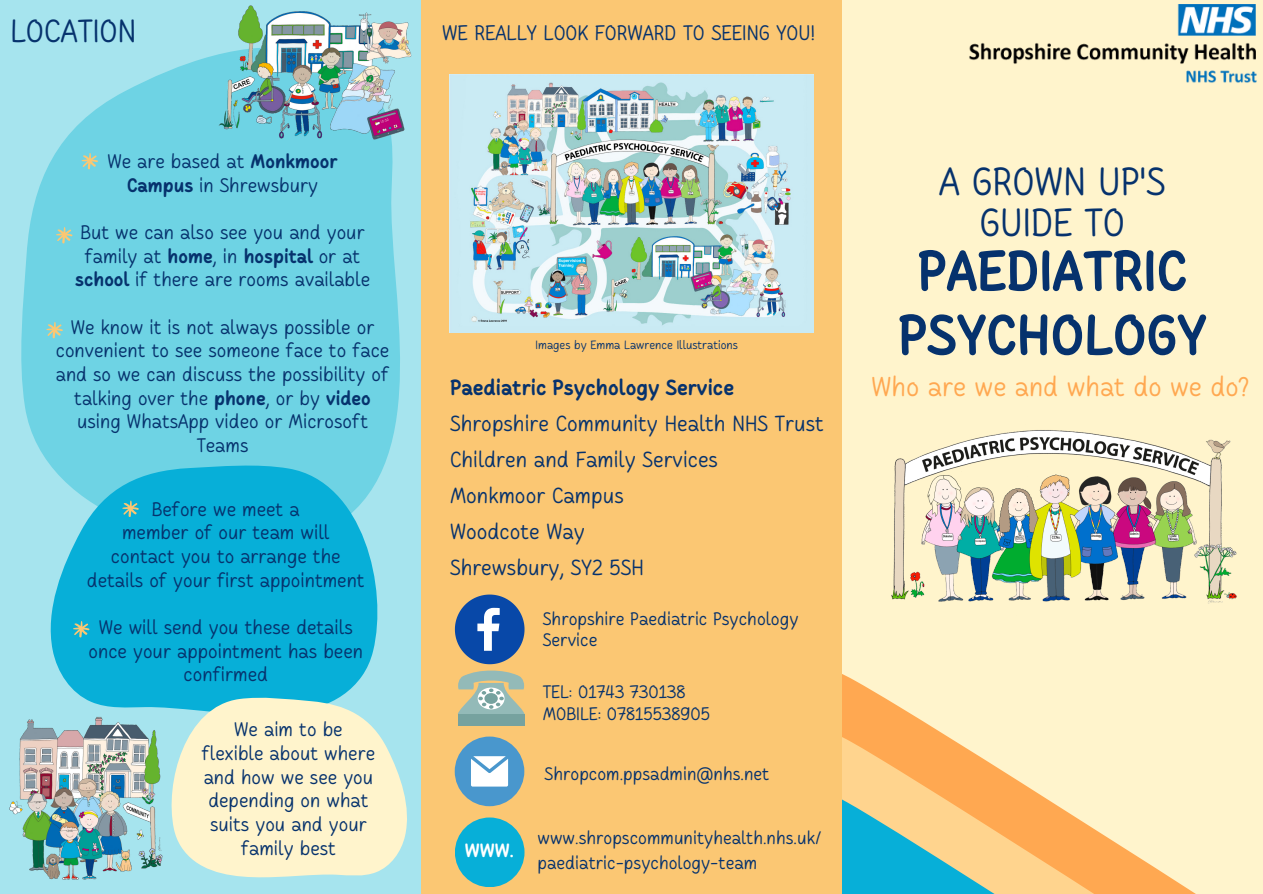
<style>
.page{position:relative;width:1263px;height:894px;background:#fff}
.page>*{position:absolute;margin:0;border:0;box-sizing:border-box;transform-origin:0 0}
.t1{font:700 56.7px/64.2px "Cakerolli";color:#06326d;text-align:center}
.t2{font:39px "Cakerolli";color:#06326d}
.t3{font:31.8px "Cakerolli";color:#06326d}
.t4{font:27px "Cakerolli";color:#ffa851}
.t5{font:21.75px "Cakerolli";color:#06326d}
.t6{font:700 21.75px "Cakerolli";color:#06326d}
.t7{font:21px "Cakerolli";color:#06326d}
.t8{font:19.5px/23.7px "Cakerolli";color:#06326d;text-align:center}
.t9{font:700 19.05px "Cakerolli";color:#fff}
.t10{font:18px/21.3px "Cakerolli";color:#06326d}
.t11{font:12px "Cakerolli";color:#06326d}
.s1{font-weight:700}
</style>
<div class="page">
<div style="left:842px;top:0;width:421px;height:893px;background:#fff4cc"></div>
<svg style="left:842px;top:674px;width:352px;height:219px"></svg>
<svg style="left:842px;top:732px;width:258px;height:161px"></svg>
<div style="left:421px;top:0;width:421px;height:893px;background:#fbc773"></div>
<img style="left:969px;top:4px;width:288px;height:79px">
<img style="left:892px;top:430px;width:345px;height:174px">
<svg style="left:455px;top:736px;width:69px;height:70px"></svg>
<div style="left:455px;top:817px;width:69px;height:69px;background:#07afd8;border-radius:50%"></div>
<img style="left:524px;top:75px;width:290px;height:257px">
<svg style="left:0;top:0;width:524px;height:610px;fill:#6ed3e4"></svg>
<svg style="left:16px;top:421px;width:403px;height:294px;fill:#07afd8"></svg>
<svg style="left:139px;top:663px;width:282px;height:230px;fill:#fff4cc"></svg>
<img style="left:218px;top:4px;width:194px;height:136px">
<img style="left:6px;top:715px;width:160px;height:164px">
<svg style="left:81px;top:153px;width:17px;height:16px"></svg>
<svg style="left:56px;top:227px;width:17px;height:17px"></svg>
<svg style="left:46px;top:321px;width:17px;height:17px"></svg>
<svg style="left:122px;top:500px;width:17px;height:17px"></svg>
<svg style="left:73px;top:620px;width:17px;height:17px"></svg>
<div style="left:458px;top:713px;width:66px;height:12px;background:#76a29f"></div>
<svg style="left:455px;top:594px;width:69px;height:119px"></svg>
<p class="t3" style="left:10px;top:18px;width:127px">LOCATION</p>
<p class="t8" style="left:107px;top:151px;width:232px">We are based at <span class="s1">Monkmoor</span></p>
<p class="t8" style="left:127px;top:175px;width:192px"><span class="s1">Campus</span> in Shrewsbury</p>
<p class="t8" style="left:75px;top:222px;width:297px">But we can also see you and your family at <span class="s1">home</span>, in <span class="s1">hospital</span> or at <span class="s1">school</span> if there are rooms available</p>
<p class="t8" style="left:56px;top:317px;width:335px">We know it is not always possible or convenient to see someone face to face and so we can discuss the possibility of talking over the <span class="s1">phone</span>, or by <span class="s1">video </span>using WhatsApp video or Microsoft<br>Teams</p>
<p class="t8" style="left:152px;top:499px;width:149px">Before we meet a</p>
<p class="t8" style="left:122px;top:522px;width:209px">member of our team will</p>
<p class="t8" style="left:87px;top:546px;width:279px">contact you to arrange the details of your first appointment</p>
<p class="t8" style="left:89px;top:617px;width:276px">We will send you these details once your appointment has been confirmed</p>
<p class="t8" style="left:234px;top:719px;width:110px">We aim to be</p>
<p class="t8" style="left:202px;top:743px;width:175px">flexible about where and how we see you depending on what suits you and your family best</p>
<p class="t7" style="left:442px;top:24px;width:375px">WE REALLY LOOK FORWARD TO SEEING YOU!</p>
<p class="t11" style="left:536px;top:339px;width:204px">Images by Emma Lawrence Illustrations</p>
<p class="t6" style="left:450px;top:379px;width:286px">Paediatric Psychology Service</p>
<p class="t5" style="left:450px;top:415px;width:375px">Shropshire Community Health NHS Trust</p>
<p class="t5" style="left:450px;top:451px;width:269px">Children and Family Services</p>
<p class="t5" style="left:450px;top:487px;width:175px">Monkmoor Campus</p>
<p class="t5" style="left:450px;top:523px;width:136px">Woodcote Way</p>
<p class="t5" style="left:450px;top:559px;width:195px">Shrewsbury, SY2 5SH</p>
<p class="t10" style="left:543px;top:609px;width:257px">Shropshire Paediatric Psychology<br>Service</p>
<p class="t10" style="left:543px;top:683px;width:144px">TEL: 01743 730138</p>
<p class="t10" style="left:543px;top:704px;width:169px">MOBILE: 07815538905</p>
<p class="t9" style="left:465px;top:842px;width:50px">WWW.</p>
<p class="t10" style="left:545px;top:764px;width:226px">Shropcom.ppsadmin@nhs.net</p>
<p class="t10" style="left:538px;top:827px;width:286px;line-height:24.8px">www.shropscommunityhealth.nhs.uk/ paediatric-psychology-team</p>
<p class="t2" style="left:939px;top:166px;width:228px">A GROWN UP'S</p>
<p class="t2" style="left:979px;top:206px;width:147px">GUIDE TO</p>
<p class="t1" style="left:898px;top:244px;width:310px">PAEDIATRIC<br>PSYCHOLOGY</p>
<p class="t4" style="left:872px;top:376px;width:379px">Who are we and what do we do?</p>
</div>
